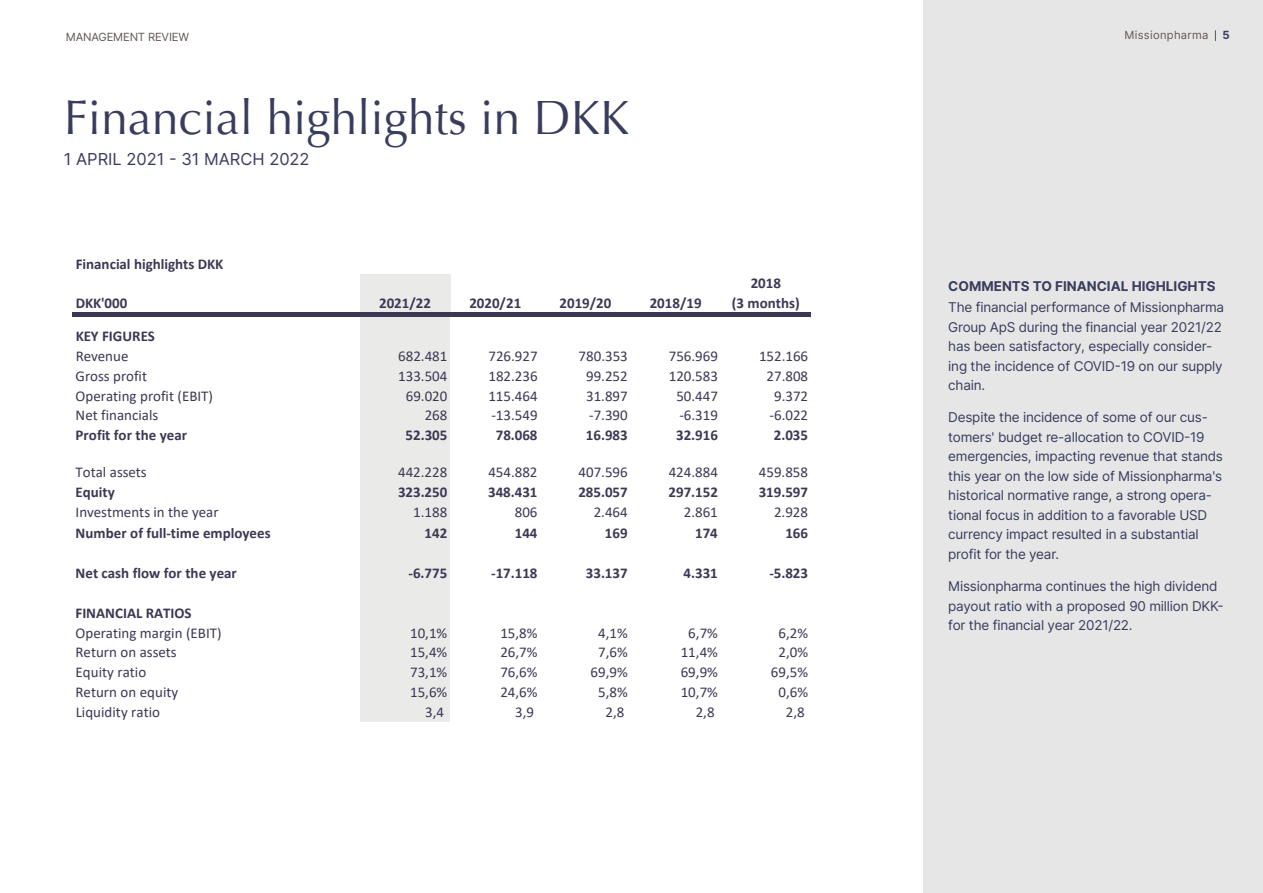
<style>
.page{position:relative;width:1263px;height:893px;background:#fff}
.page>*{position:absolute;margin:0;border:0;box-sizing:border-box;transform-origin:0 0}
.t1{font:48px "Optima";color:#383d5d}
.t2{font:16.5px "Inter";color:#383d5d}
.t3{font:15px/19.8px "Calibri";color:#3c3854}
.t4{font:700 15px/19.8px "Calibri";color:#3c3854;text-align:center}
.t5{font:13.5px/19.5px "Inter";letter-spacing:-.015em;color:#383d5d}
.Tema{font:11.25px "Inter";letter-spacing:-.015em;color:#615856}
.Tema-2{font:11.25px "Inter";letter-spacing:.025em;color:#615856}
.Tema-3{font:700 11.25px "Inter";color:#383d5d}
.s1{font-weight:400}
.s2{font-weight:700}
</style>
<div class="page">
<div style="left:923px;top:0;width:340px;height:893px;background:#e5e6e5"></div>
<div style="left:360px;top:274px;width:90px;height:39px;background:#eaebe9"></div>
<hr style="left:74px;top:313px;width:737px;height:3px;background:#3c3854">
<div style="left:360px;top:315px;width:90px;height:31px;background:#eaebe9"></div>
<div style="left:360px;top:346px;width:90px;height:20px;background:#eaebe9"></div>
<div style="left:360px;top:366px;width:90px;height:20px;background:#eaebe9"></div>
<div style="left:360px;top:386px;width:90px;height:20px;background:#eaebe9"></div>
<div style="left:360px;top:405px;width:90px;height:20px;background:#eaebe9"></div>
<div style="left:360px;top:425px;width:90px;height:20px;background:#eaebe9"></div>
<div style="left:360px;top:445px;width:90px;height:13px;background:#eaebe9"></div>
<div style="left:360px;top:458px;width:90px;height:24px;background:#eaebe9"></div>
<div style="left:360px;top:482px;width:90px;height:20px;background:#eaebe9"></div>
<div style="left:360px;top:502px;width:90px;height:20px;background:#eaebe9"></div>
<div style="left:360px;top:522px;width:90px;height:21px;background:#eaebe9"></div>
<div style="left:360px;top:542px;width:90px;height:21px;background:#eaebe9"></div>
<div style="left:360px;top:563px;width:90px;height:20px;background:#eaebe9"></div>
<div style="left:360px;top:583px;width:90px;height:20px;background:#eaebe9"></div>
<div style="left:360px;top:603px;width:90px;height:20px;background:#eaebe9"></div>
<div style="left:360px;top:623px;width:90px;height:20px;background:#eaebe9"></div>
<div style="left:360px;top:642px;width:90px;height:20px;background:#eaebe9"></div>
<div style="left:360px;top:662px;width:90px;height:20px;background:#eaebe9"></div>
<div style="left:360px;top:682px;width:90px;height:20px;background:#eaebe9"></div>
<div style="left:360px;top:702px;width:90px;height:20px;background:#eaebe9"></div>
<hr style="left:74px;top:312px;width:737px;height:1px;background:#3c3854">
<hr style="left:74px;top:315px;width:737px;height:1px;background:#3c3854">
<p class="Tema" style="left:66px;top:29px;width:125px">MANAGEMENT REVIEW</p>
<p class="Tema-2" style="left:1124px;top:27px;width:85px">Missionpharma</p>
<p class="Tema-3" style="left:1222px;top:27px;width:9px">5</p>
<p class="t1" style="left:64px;top:90px;width:567px">Financial highlights in DKK</p>
<p class="t2" style="left:64px;top:147px;width:247px">1 APRIL 2021 - 31 MARCH 2022</p>
<p class="t4" style="left:76px;top:254px;width:149px">Financial highlights DKK</p>
<p class="t4" style="left:76px;top:293px;width:53px">DKK'000</p>
<p class="t4" style="left:379px;top:292px;width:53px">2021/22</p>
<p class="t4" style="left:469px;top:292px;width:53px">2020/21</p>
<p class="t4" style="left:560px;top:292px;width:53px">2019/20</p>
<p class="t4" style="left:650px;top:292px;width:53px">2018/19</p>
<p class="t4" style="left:732px;top:273px;width:70px">2018<br>(3 months)</p>
<p class="t4" style="left:76px;top:326px;width:81px;text-align:left">KEY FIGURES<br><span class="s1">Revenue</span></p>
<p class="t3" style="left:398px;top:346px;width:51px">682.481</p>
<p class="t3" style="left:488px;top:346px;width:51px">726.927</p>
<p class="t3" style="left:579px;top:346px;width:51px">780.353</p>
<p class="t3" style="left:669px;top:346px;width:51px">756.969</p>
<p class="t3" style="left:759px;top:346px;width:51px">152.166</p>
<p class="t3" style="left:76px;top:365px;width:73px">Gross profit</p>
<p class="t3" style="left:398px;top:365px;width:51px">133.504</p>
<p class="t3" style="left:488px;top:365px;width:51px">182.236</p>
<p class="t3" style="left:586px;top:365px;width:43px">99.252</p>
<p class="t3" style="left:669px;top:365px;width:51px">120.583</p>
<p class="t3" style="left:766px;top:365px;width:43px">27.808</p>
<p class="t3" style="left:76px;top:385px;width:139px">Operating profit (EBIT)</p>
<p class="t3" style="left:406px;top:385px;width:43px">69.020</p>
<p class="t3" style="left:488px;top:385px;width:51px">115.464</p>
<p class="t3" style="left:586px;top:385px;width:43px">31.897</p>
<p class="t3" style="left:676px;top:385px;width:43px">50.447</p>
<p class="t3" style="left:774px;top:385px;width:36px">9.372</p>
<p class="t3" style="left:76px;top:405px;width:84px">Net financials</p>
<p class="t3" style="left:425px;top:405px;width:24px">268</p>
<p class="t3" style="left:491px;top:405px;width:48px">-13.549</p>
<p class="t3" style="left:589px;top:405px;width:40px">-7.390</p>
<p class="t3" style="left:679px;top:405px;width:40px">-6.319</p>
<p class="t3" style="left:770px;top:405px;width:40px">-6.022</p>
<p class="t4" style="left:76px;top:425px;width:113px">Profit for the year</p>
<p class="t4" style="left:406px;top:425px;width:43px">52.305</p>
<p class="t4" style="left:496px;top:425px;width:43px">78.068</p>
<p class="t4" style="left:586px;top:425px;width:43px">16.983</p>
<p class="t4" style="left:676px;top:425px;width:43px">32.916</p>
<p class="t4" style="left:774px;top:425px;width:36px">2.035</p>
<p class="t3" style="left:76px;top:462px;width:73px">Total assets</p>
<p class="t3" style="left:398px;top:462px;width:51px">442.228</p>
<p class="t3" style="left:488px;top:462px;width:51px">454.882</p>
<p class="t3" style="left:579px;top:462px;width:51px">407.596</p>
<p class="t3" style="left:669px;top:462px;width:51px">424.884</p>
<p class="t3" style="left:759px;top:462px;width:51px">459.858</p>
<p class="t4" style="left:76px;top:482px;width:41px">Equity</p>
<p class="t4" style="left:398px;top:482px;width:51px">323.250</p>
<p class="t4" style="left:488px;top:482px;width:51px">348.431</p>
<p class="t4" style="left:578px;top:482px;width:51px">285.057</p>
<p class="t4" style="left:668px;top:482px;width:51px">297.152</p>
<p class="t4" style="left:759px;top:482px;width:51px">319.597</p>
<p class="t3" style="left:76px;top:501px;width:145px">Investments in the year</p>
<p class="t3" style="left:413px;top:501px;width:36px">1.188</p>
<p class="t3" style="left:515px;top:501px;width:24px">806</p>
<p class="t3" style="left:594px;top:501px;width:36px">2.464</p>
<p class="t3" style="left:684px;top:501px;width:36px">2.861</p>
<p class="t3" style="left:774px;top:501px;width:36px">2.928</p>
<p class="t4" style="left:76px;top:522px;width:197px">Number of full-time employees</p>
<p class="t4" style="left:425px;top:522px;width:24px">142</p>
<p class="t4" style="left:515px;top:522px;width:24px">144</p>
<p class="t4" style="left:605px;top:522px;width:24px">169</p>
<p class="t4" style="left:695px;top:522px;width:24px">174</p>
<p class="t4" style="left:785px;top:522px;width:24px">166</p>
<p class="t4" style="left:76px;top:563px;width:163px">Net cash flow for the year</p>
<p class="t4" style="left:409px;top:563px;width:40px">-6.775</p>
<p class="t4" style="left:491px;top:563px;width:48px">-17.118</p>
<p class="t4" style="left:586px;top:563px;width:43px">33.137</p>
<p class="t4" style="left:684px;top:563px;width:36px">4.331</p>
<p class="t4" style="left:769px;top:563px;width:40px">-5.823</p>
<p class="t3" style="left:76px;top:603px;width:148px"><span class="s2">FINANCIAL RATIOS<br></span>Operating margin (EBIT)</p>
<p class="t3" style="left:410px;top:622px;width:39px">10,1%</p>
<p class="t3" style="left:500px;top:622px;width:39px">15,8%</p>
<p class="t3" style="left:598px;top:622px;width:31px">4,1%</p>
<p class="t3" style="left:688px;top:622px;width:31px">6,7%</p>
<p class="t3" style="left:778px;top:622px;width:31px">6,2%</p>
<p class="t3" style="left:76px;top:642px;width:103px">Return on assets</p>
<p class="t3" style="left:410px;top:642px;width:39px">15,4%</p>
<p class="t3" style="left:500px;top:642px;width:39px">26,7%</p>
<p class="t3" style="left:598px;top:642px;width:31px">7,6%</p>
<p class="t3" style="left:681px;top:642px;width:39px">11,4%</p>
<p class="t3" style="left:778px;top:642px;width:31px">2,0%</p>
<p class="t3" style="left:76px;top:662px;width:72px">Equity ratio</p>
<p class="t3" style="left:410px;top:662px;width:39px">73,1%</p>
<p class="t3" style="left:500px;top:662px;width:39px">76,6%</p>
<p class="t3" style="left:590px;top:662px;width:39px">69,9%</p>
<p class="t3" style="left:681px;top:662px;width:39px">69,9%</p>
<p class="t3" style="left:771px;top:662px;width:39px">69,5%</p>
<p class="t3" style="left:76px;top:682px;width:104px">Return on equity</p>
<p class="t3" style="left:410px;top:682px;width:39px">15,6%</p>
<p class="t3" style="left:500px;top:682px;width:39px">24,6%</p>
<p class="t3" style="left:598px;top:682px;width:31px">5,8%</p>
<p class="t3" style="left:681px;top:682px;width:39px">10,7%</p>
<p class="t3" style="left:778px;top:682px;width:31px">0,6%</p>
<p class="t3" style="left:76px;top:702px;width:86px">Liquidity ratio</p>
<p class="t3" style="left:425px;top:702px;width:20px">3,4</p>
<p class="t3" style="left:515px;top:702px;width:20px">3,9</p>
<p class="t3" style="left:605px;top:702px;width:20px">2,8</p>
<p class="t3" style="left:696px;top:702px;width:20px">2,8</p>
<p class="t3" style="left:786px;top:702px;width:20px">2,8</p>
<p class="t5" style="left:948px;top:275px;width:277px;line-height:21px"><span class="s2">COMMENTS TO FINANCIAL HIGHLIGHTS<br></span>The financial performance of Missionpharma</p>
<p class="t5" style="left:948px;top:317px;width:276px">Group ApS during the financial year 2021/22 has been satisfactory, especially consider&shy;ing the incidence of COVID-19 on our supply chain.</p>
<p class="t5" style="left:948px;top:407px;width:276px">Despite the incidence of some of our cus&shy;tomers' budget re-allocation to COVID-19 emergencies, impacting revenue that stands this year on the low side of Missionpharma's historical normative range, a strong opera&shy;tional focus in addition to a favorable USD currency impact resulted in a substantial profit for the year.</p>
<p class="t5" style="left:948px;top:576px;width:277px">Missionpharma continues the high dividend payout ratio with a proposed 90 million DKK&shy;for the financial year 2021/22.</p>
</div>
